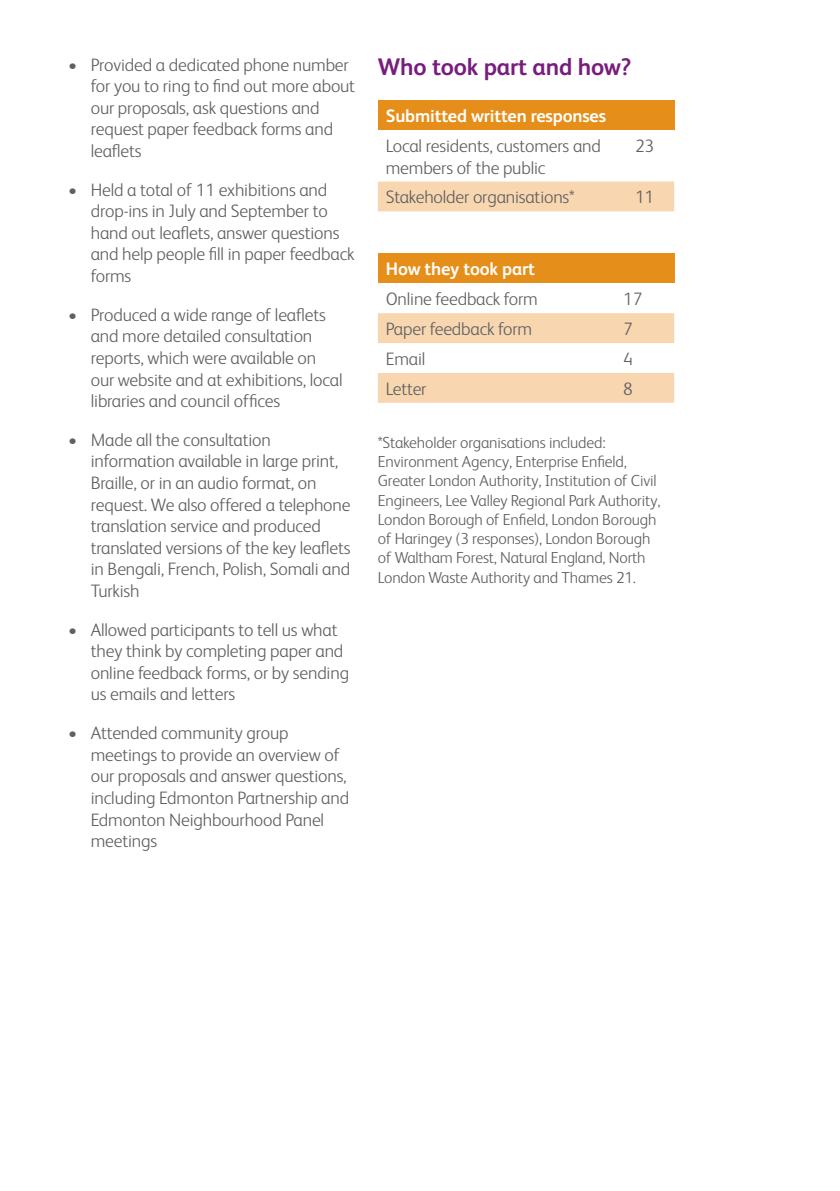
<style>
.page{position:relative;width:840px;height:1191px;background:#fff}
.page>*{position:absolute;margin:0;border:0;box-sizing:border-box;transform-origin:0 0}
.t1{font:700 24px "FS Albert";letter-spacing:-.01em;color:#781d7d}
.t2{font:300 18px/21.6px "FS Albert";letter-spacing:-.01em;color:#5f6062}
.t3{font:700 18px "FS Albert";letter-spacing:-.01em;color:#fff}
.t4{font:300 16px/19.2px "FS Albert";letter-spacing:-.01em;color:#5f6062}
</style>
<div class="page">
<div style="left:377px;top:100px;width:296px;height:30px;background:#e58e1a"></div>
<div style="left:377px;top:182px;width:296px;height:29px;background:#f7d6b0"></div>
<div style="left:377px;top:253px;width:296px;height:30px;background:#e58e1a"></div>
<svg style="left:377px;top:313px;width:296px;height:90px"></svg>
<p class="t2" style="left:91px;top:53px;width:266px;text-indent:-23px">• Provided a dedicated phone number for you to ring to find out more about our proposals, ask questions and request paper feedback forms and leaflets</p>
<p class="t2" style="left:91px;top:178px;width:265px;text-indent:-23px">• Held a total of 11 exhibitions and drop-ins in July and September to hand out leaflets, answer questions and help people fill in paper feedback forms</p>
<p class="t2" style="left:91px;top:303px;width:253px;text-indent:-23px">• Produced a wide range of leaflets and more detailed consultation reports, which were available on our website and at exhibitions, local libraries and council offices</p>
<p class="t2" style="left:91px;top:428px;width:261px;text-indent:-23px">• Made all the consultation information available in large print,<br>Braille, or in an audio format, on request. We also offered a telephone translation service and produced translated versions of the key leaflets in Bengali, French, Polish, Somali and<br>Turkish</p>
<p class="t2" style="left:91px;top:618px;width:260px;text-indent:-23px">• Allowed participants to tell us what they think by completing paper and online feedback forms, or by sending us emails and letters</p>
<p class="t2" style="left:91px;top:721px;width:260px;text-indent:-23px">• Attended community group meetings to provide an overview of our proposals and answer questions, including Edmonton Partnership and<br>Edmonton Neighbourhood Panel meetings</p>
<h1 class="t1" style="left:377px;top:51px;width:255px">Who took part and how?</h1>
<p class="t3" style="left:385px;top:104px;width:222px">Submitted written responses</p>
<p class="t2" style="left:385px;top:134px;width:216px">Local residents, customers and members of the public</p>
<p class="t2" style="left:634px;top:134px;width:21px">23</p>
<p class="t2" style="left:385px;top:186px;width:190px">Stakeholder organisations*</p>
<p class="t2" style="left:634px;top:186px;width:21px">11</p>
<p class="t3" style="left:385px;top:257px;width:150px">How they took part</p>
<p class="t2" style="left:385px;top:287px;width:153px">Online feedback form</p>
<p class="t2" style="left:623px;top:287px;width:21px">17</p>
<p class="t2" style="left:385px;top:317px;width:148px">Paper feedback form</p>
<p class="t2" style="left:623px;top:317px;width:11px">7</p>
<p class="t2" style="left:385px;top:347px;width:41px">Email</p>
<p class="t2" style="left:623px;top:347px;width:11px">4</p>
<p class="t2" style="left:385px;top:377px;width:42px">Letter</p>
<p class="t2" style="left:623px;top:377px;width:11px">8</p>
<p class="t4" style="left:377px;top:432px;width:284px">*Stakeholder organisations included:<br>Environment Agency, Enterprise Enfield, Greater London Authority, Institution of Civil Engineers, Lee Valley Regional Park Authority, London Borough of Enfield, London Borough of Haringey (3 responses), London Borough of Waltham Forest, Natural England, North London Waste Authority and Thames 21.</p>
</div>
